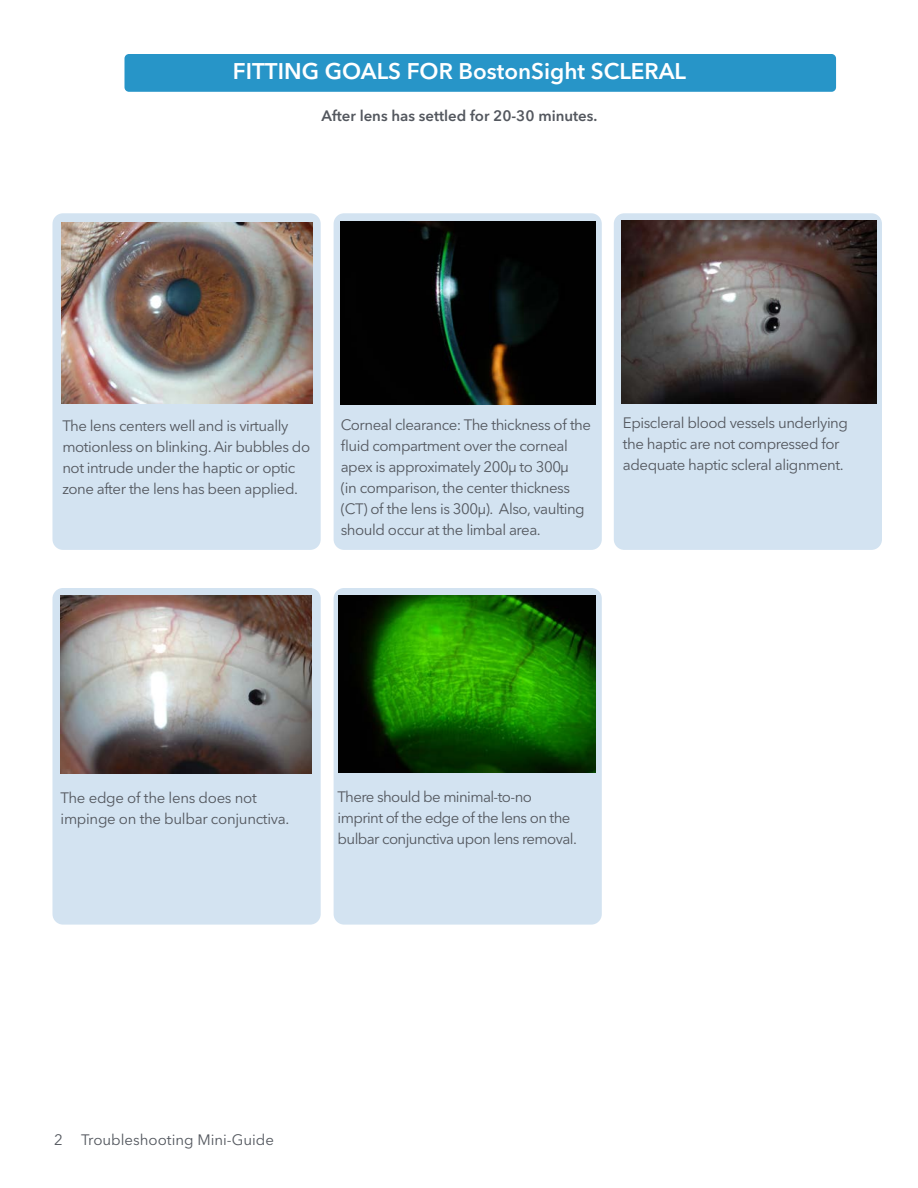
<style>
.page{position:relative;width:918px;height:1188px;background:#fff}
.page>*{position:absolute;margin:0;border:0;box-sizing:border-box;transform-origin:0 0}
.t1{font:600 22.5px "Avenir Next LT Pro";color:#fff}
.t2{font:15px/21px "Avenir Next LT Pro";letter-spacing:-.03em;color:#53575e}
.t3{font:600 15px "Avenir Next LT Pro";color:#53575e}
.t4{font:15px "Avenir Next LT Pro";color:#53575e}
</style>
<div class="page">
<div style="left:124px;top:54px;width:712px;height:38px;background:#2795c8;border-radius:4px"></div>
<div style="left:52px;top:213px;width:269px;height:337px;background:#d3e3f1;border-radius:10px"></div>
<img style="left:62px;top:222px;width:250px;height:181px">
<div style="left:334px;top:213px;width:268px;height:337px;background:#d3e3f1;border-radius:10px"></div>
<img style="left:341px;top:222px;width:255px;height:183px">
<div style="left:614px;top:213px;width:268px;height:337px;background:#d3e3f1;border-radius:10px"></div>
<img style="left:622px;top:221px;width:254px;height:183px">
<div style="left:52px;top:588px;width:269px;height:337px;background:#d3e3f1;border-radius:10px"></div>
<img style="left:61px;top:596px;width:251px;height:177px">
<div style="left:334px;top:588px;width:268px;height:337px;background:#d3e3f1;border-radius:10px"></div>
<img style="left:339px;top:596px;width:257px;height:177px">
<p class="t1" style="left:233px;top:58px;width:455px">FITTING GOALS FOR BostonSight SCLERAL</p>
<p class="t3" style="left:322px;top:106px;width:277px">After lens has settled for 20-30 minutes.</p>
<p class="t2" style="left:62px;top:415px;width:249px">The lens centers well and is virtually motionless on blinking. Air bubbles do not intrude under the haptic or optic zone after the lens has been applied.</p>
<p class="t2" style="left:341px;top:414px;width:252px">Corneal clearance: The thickness of the fluid compartment over the corneal apex is approximately 200μ to 300μ</p>
<p class="t2" style="left:341px;top:477px;width:246px">(in comparison, the center thickness (CT) of the lens is 300μ). Also, vaulting should occur at the limbal area.</p>
<p class="t2" style="left:623px;top:412px;width:227px">Episcleral blood vessels underlying the haptic are not compressed for adequate haptic scleral alignment.</p>
<p class="t2" style="left:61px;top:787px;width:230px">The edge of the lens does not impinge on the bulbar conjunctiva.</p>
<p class="t2" style="left:338px;top:786px;width:241px">There should be minimal-to-no imprint of the edge of the lens on the bulbar conjunctiva upon lens removal.</p>
<p class="t4" style="left:54px;top:1131px;width:221px">2 Troubleshooting Mini-Guide</p>
</div>
